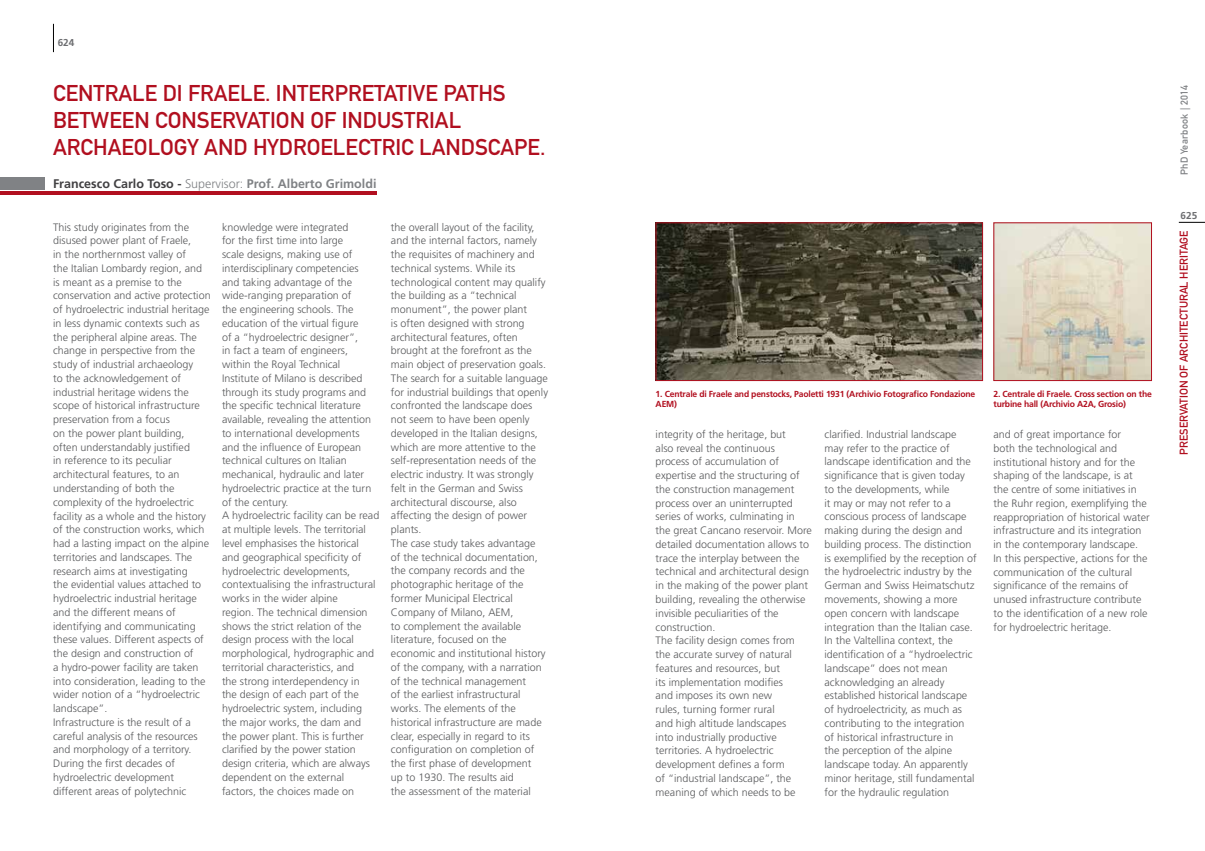
<style>
.page{position:relative;width:1205px;height:851px;background:#fff}
.page>*{position:absolute;margin:0;border:0;box-sizing:border-box;transform-origin:0 0}
.t1{font:22.5px "DIN Mittelschrift Std";color:#b10f1f}
.t2{font:700 12.5px "Frutiger LT Std";color:#808285}
.t3{font:11.25px "DIN Mittelschrift Std";color:#b10f1f}
.t4{font:300 10.75px/13.8px "Frutiger LT Std";color:#58595b}
.t5{font:10px "DIN Mittelschrift Std";letter-spacing:.03em;color:#808285}
.t6{font:700 10px "Frutiger LT Std";color:#6d6e71}
.t7{font:700 8.75px/10.5px "Frutiger LT Std";letter-spacing:-.02em;color:#b10f1f}
.s1{color:#414042}
.s2{font-weight:300}
</style>
<div class="page">
<svg style="left:53px;top:24px;width:1px;height:28px"></svg>
<svg style="left:1179px;top:222px;width:26px;height:1px"></svg>
<hr style="left:0;top:191px;width:376px;height:4px;background:#b10f1f">
<div style="left:0;top:178px;width:44px;height:12px;background:#808285"></div>
<img style="left:658px;top:224px;width:323px;height:155px">
<div style="left:656px;top:222px;width:327px;height:159px;border:1px solid #b10f1f"></div>
<img style="left:995px;top:224px;width:155px;height:155px">
<div style="left:993px;top:222px;width:159px;height:159px;border:1px solid #b10f1f"></div>
<p class="t6" style="left:58px;top:37px;width:18px">624</p>
<h1 class="t1" style="left:53px;top:80px;width:27px">CENTRALE</h1>
<h1 class="t1" style="left:163px;top:80px;width:52px">DI FRAELE</h1>
<h1 class="t1" style="left:265px;top:80px;width:30px">. INTERPRETATIVE</h1>
<h1 class="t1" style="left:443px;top:80px;width:63px">PATHS</h1>
<h1 class="t1" style="left:53px;top:107px;width:15px">BETWEEN</h1>
<h1 class="t1" style="left:155px;top:107px;width:14px">CONSERVATION</h1>
<h1 class="t1" style="left:310px;top:107px;width:44px">OF INDUSTRIAL</h1>
<h1 class="t1" style="left:53px;top:134px;width:69px">ARCHAEOLOG</h1>
<h1 class="t1" style="left:188px;top:134px;width:32px">Y AND</h1>
<h1 class="t1" style="left:253px;top:134px;width:39px">HYDROELECTRIC</h1>
<h1 class="t1" style="left:419px;top:134px;width:15px">LANDSCAPE</h1>
<h1 class="t1" style="left:540px;top:134px;width:7px">.</h1>
<p class="t2" style="left:53px;top:176px;width:325px"><span class="s1">Francesco Carlo Toso -</span> <span class="s2">Supervisor:</span> Prof. Alberto Grimoldi</p>
<p class="t4" style="left:53px;top:220px;width:159px">This study originates from the disused power plant of Fraele,<br>in the northernmost valley of<br>the Italian Lombardy region, and is meant as a premise to the conservation and active protection of hydroelectric industrial heritage in less dynamic contexts such as the peripheral alpine areas. The change in perspective from the study of industrial archaeology<br>to the acknowledgement of industrial heritage widens the scope of historical infrastructure preservation from a focus<br>on the power plant building, often understandably justified<br>in reference to its peculiar architectural features, to an understanding of both the complexity of the hydroelectric facility as a whole and the history of the construction works, which had a lasting impact on the alpine territories and landscapes. The research aims at investigating<br>the evidential values attached to hydroelectric industrial heritage and the different means of identifying and communicating these values. Different aspects of the design and construction of<br>a hydro-power facility are taken into consideration, leading to the wider notion of a “hydroelectric landscape”.<br>Infrastructure is the result of a careful analysis of the resources and morphology of a territory.<br>During the first decades of hydroelectric development different areas of polytechnic</p>
<p class="t4" style="left:222px;top:220px;width:159px">knowledge were integrated<br>for the first time into large<br>scale designs, making use of interdisciplinary competencies<br>and taking advantage of the wide-ranging preparation of<br>the engineering schools. The education of the virtual figure<br>of a “hydroelectric designer”,<br>in fact a team of engineers, within the Royal Technical<br>Institute of Milano is described through its study programs and the specific technical literature available, revealing the attention to international developments and the influence of European technical cultures on Italian mechanical, hydraulic and later hydroelectric practice at the turn of the century.<br>A hydroelectric facility can be read at multiple levels. The territorial level emphasises the historical<br>and geographical specificity of hydroelectric developments, contextualising the infrastructural works in the wider alpine<br>region. The technical dimension shows the strict relation of the design process with the local morphological, hydrographic and territorial characteristics, and<br>the strong interdependency in<br>the design of each part of the hydroelectric system, including the major works, the dam and<br>the power plant. This is further clarified by the power station design criteria, which are always dependent on the external factors, the choices made on</p>
<p class="t4" style="left:391px;top:220px;width:159px">the overall layout of the facility, and the internal factors, namely the requisites of machinery and technical systems. While its technological content may qualify the building as a “technical monument”, the power plant<br>is often designed with strong architectural features, often brought at the forefront as the main object of preservation goals.<br>The search for a suitable language for industrial buildings that openly confronted the landscape does not seem to have been openly developed in the Italian designs, which are more attentive to the self-representation needs of the electric industry. It was strongly felt in the German and Swiss architectural discourse, also affecting the design of power plants.<br>The case study takes advantage<br>of the technical documentation, the company records and the photographic heritage of the former Municipal Electrical<br>Company of Milano, AEM,<br>to complement the available literature, focused on the economic and institutional history of the company, with a narration of the technical management<br>of the earliest infrastructural works. The elements of the historical infrastructure are made clear, especially in regard to its configuration on completion of the first phase of development<br>up to 1930. The results aid<br>the assessment of the material</p>
<p class="t7" style="left:656px;top:388px;width:321px">1. Centrale di Fraele and penstocks, Paoletti 1931 (Archivio Fotografico Fondazione<br>AEM)</p>
<p class="t7" style="left:993px;top:388px;width:160px">2. Centrale di Fraele. Cross section on the turbine hall (Archivio A2A, Grosio)</p>
<p class="t4" style="left:656px;top:427px;width:158px">integrity of the heritage, but<br>also reveal the continuous<br>process of accumulation of expertise and the structuring of the construction management process over an uninterrupted series of works, culminating in the great Cancano reservoir. More detailed documentation allows to trace the interplay between the technical and architectural design in the making of the power plant building, revealing the otherwise invisible peculiarities of the construction.<br>The facility design comes from the accurate survey of natural features and resources, but<br>its implementation modifies<br>and imposes its own new<br>rules, turning former rural<br>and high altitude landscapes<br>into industrially productive territories. A hydroelectric development defines a form<br>of “industrial landscape”, the meaning of which needs to be</p>
<p class="t4" style="left:824px;top:427px;width:154px">clarified. Industrial landscape may refer to the practice of landscape identification and the significance that is given today to the developments, while<br>it may or may not refer to a conscious process of landscape making during the design and building process. The distinction is exemplified by the reception of the hydroelectric industry by the<br>German and Swiss Heimatschutz movements, showing a more open concern with landscape integration than the Italian case.<br>In the Valtellina context, the identification of a “hydroelectric landscape” does not mean acknowledging an already established historical landscape of hydroelectricity, as much as contributing to the integration<br>of historical infrastructure in<br>the perception of the alpine landscape today. An apparently minor heritage, still fundamental for the hydraulic regulation</p>
<p class="t4" style="left:993px;top:427px;width:158px">and of great importance for<br>both the technological and institutional history and for the shaping of the landscape, is at the centre of some initiatives in the Ruhr region, exemplifying the reappropriation of historical water infrastructure and its integration in the contemporary landscape.<br>In this perspective, actions for the communication of the cultural significance of the remains of unused infrastructure contribute to the identification of a new role for hydroelectric heritage.</p>
<p class="t5" style="left:1178px;top:175px;width:92px;rotate:-90deg">PHD YEARBOOK | 2014</p>
<p class="t6" style="left:1180px;top:210px;width:18px">625</p>
<p class="t3" style="left:1177px;top:454px;width:225px;rotate:-90deg">PRESERVATION OF ARCHITECTURAL HERITAGE</p>
</div>
